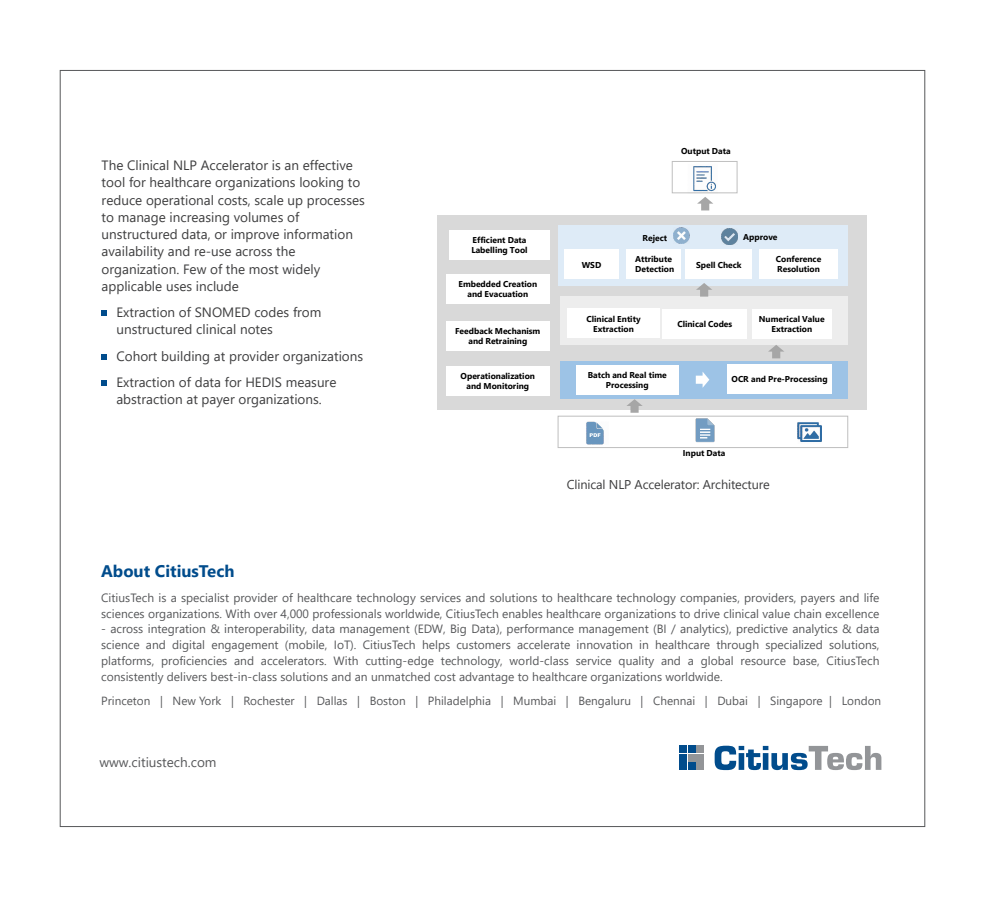
<style>
.page{position:relative;width:985px;height:897px;background:#fff}
.page>*{position:absolute;margin:0;border:0;box-sizing:border-box;transform-origin:0 0}
.t1{font:700 16.8px "Segoe UI";color:#014c8c}
.t2{font:13.5px/17.2px "Segoe UI";color:#3e3e3f}
.t3{font:13.5px "Segoe UI";color:#57585a}
.t4{font:12.75px "Segoe UI";letter-spacing:-.01em;color:#3e3e3f}
.t5{font:12px/15.9px "Segoe UI";color:#57585a}
.t6{font:11.85px "Segoe UI";color:#57585a}
.t7{font:700 8.55px/10.2px "Segoe UI";color:#000;text-align:center}
</style>
<div class="page">
<div style="left:679px;top:763px;width:7px;height:7px;background:#014c8c"></div>
<div style="left:679px;top:746px;width:7px;height:7px;background:#014c8c"></div>
<div style="left:696px;top:746px;width:7px;height:7px;background:#939598"></div>
<div style="left:696px;top:763px;width:7px;height:7px;background:#939598"></div>
<div style="left:688px;top:763px;width:7px;height:7px;background:#014c8c"></div>
<div style="left:688px;top:746px;width:7px;height:7px;background:#014c8c"></div>
<div style="left:679px;top:754px;width:7px;height:7px;background:#014c8c"></div>
<div style="left:696px;top:754px;width:7px;height:7px;background:#939598"></div>
<div style="left:688px;top:754px;width:7px;height:7px;background:#939598"></div>
<svg style="left:714px;top:746px;width:167px;height:24px"></svg>
<svg style="left:102px;top:311px;width:5px;height:5px"></svg>
<svg style="left:102px;top:354px;width:5px;height:5px"></svg>
<svg style="left:102px;top:381px;width:5px;height:5px"></svg>
<div style="left:437px;top:216px;width:429px;height:194px;background:#d9d9d9"></div>
<div style="left:560px;top:361px;width:287px;height:38px;background:#9dc3e6"></div>
<div style="left:557px;top:416px;width:291px;height:32px;border:1px solid #bfbfbf"></div>
<img style="left:586px;top:421px;width:18px;height:24px">
<img style="left:691px;top:416px;width:28px;height:27px">
<img style="left:797px;top:422px;width:24px;height:20px">
<div style="left:576px;top:365px;width:102px;height:29px;background:#fff"></div>
<div style="left:727px;top:364px;width:104px;height:29px;background:#fff"></div>
<div style="left:560px;top:296px;width:287px;height:48px;background:#ededed"></div>
<div style="left:567px;top:309px;width:92px;height:29px;background:#fff"></div>
<div style="left:751px;top:309px;width:80px;height:29px;background:#fff"></div>
<div style="left:662px;top:309px;width:85px;height:30px;background:#fff"></div>
<div style="left:558px;top:226px;width:289px;height:60px;background:#deebf7"></div>
<div style="left:671px;top:161px;width:66px;height:32px;border:1px solid #bfbfbf"></div>
<img style="left:687px;top:166px;width:30px;height:27px">
<div style="left:626px;top:249px;width:55px;height:29px;background:#fff"></div>
<div style="left:685px;top:250px;width:66px;height:29px;background:#fff"></div>
<div style="left:564px;top:250px;width:55px;height:29px;background:#fff"></div>
<div style="left:759px;top:249px;width:78px;height:29px;background:#fff"></div>
<svg style="left:627px;top:399px;width:15px;height:14px"></svg>
<svg style="left:768px;top:345px;width:16px;height:13px"></svg>
<svg style="left:695px;top:372px;width:14px;height:16px"></svg>
<svg style="left:696px;top:283px;width:16px;height:14px"></svg>
<svg style="left:697px;top:197px;width:16px;height:13px"></svg>
<img style="left:673px;top:227px;width:16px;height:16px">
<img style="left:721px;top:229px;width:16px;height:15px">
<div style="left:449px;top:231px;width:101px;height:29px;background:#fff"></div>
<div style="left:446px;top:274px;width:103px;height:29px;background:#fff"></div>
<div style="left:446px;top:321px;width:103px;height:29px;background:#fff"></div>
<div style="left:446px;top:367px;width:103px;height:29px;background:#fff"></div>
<p class="t2" style="left:102px;top:155px;width:265px">The Clinical NLP Accelerator is an effective tool for healthcare organizations looking to reduce operational costs, scale up processes to manage increasing volumes of unstructured data, or improve information availability and re-use across the organization. Few of the most widely applicable uses include</p>
<p class="t2" style="left:116px;top:302px;width:206px">Extraction of SNOMED codes from unstructured clinical notes</p>
<p class="t2" style="left:116px;top:341px;width:248px;line-height:26.2px">Cohort building at provider organizations<br>Extraction of data for HEDIS measure</p>
<p class="t2" style="left:116px;top:389px;width:207px">abstraction at payer organizations.</p>
<h1 class="t1" style="left:101px;top:555px;width:135px">About CitiusTech</h1>
<p class="t7" style="left:681px;top:145px;width:51px">Output Data</p>
<p class="t7" style="left:471px;top:234px;width:58px;text-align:left">Efficient Data<br>Labelling Tool</p>
<p class="t7" style="left:458px;top:278px;width:80px">Embedded Creation and Evacuation</p>
<p class="t7" style="left:455px;top:325px;width:87px">Feedback Mechanism and Retraining</p>
<p class="t7" style="left:460px;top:370px;width:76px">Operationalization and Monitoring</p>
<p class="t7" style="left:642px;top:232px;width:26px">Reject</p>
<p class="t7" style="left:743px;top:231px;width:36px">Approve</p>
<p class="t7" style="left:581px;top:259px;width:21px">WSD</p>
<p class="t7" style="left:696px;top:259px;width:47px">Spell Check</p>
<p class="t7" style="left:775px;top:253px;width:47px;text-align:left">Conference<br>Resolution</p>
<p class="t7" style="left:635px;top:253px;width:41px;text-align:left">Attribute<br>Detection</p>
<p class="t7" style="left:586px;top:313px;width:56px">Clinical Entity<br>Extraction</p>
<p class="t7" style="left:758px;top:313px;width:67px">Numerical Value<br>Extraction</p>
<p class="t7" style="left:677px;top:318px;width:56px">Clinical Codes</p>
<p class="t7" style="left:587px;top:369px;width:81px">Batch and Real time<br>Processing</p>
<p class="t7" style="left:731px;top:373px;width:98px">OCR and Pre-Processing</p>
<p class="t7" style="left:682px;top:447px;width:44px">Input Data</p>
<p class="t4" style="left:566px;top:472px;width:205px">Clinical NLP Accelerator: Architecture</p>
<p class="t5" style="left:101px;top:588px;width:779px">CitiusTech is a specialist provider of healthcare technology services and solutions to healthcare technology companies, providers, payers and life sciences organizations. With over 4,000 professionals worldwide, CitiusTech enables healthcare organizations to drive clinical value chain excellence</p>
<p class="t5" style="left:101px;top:620px;width:779px;text-align:justify">- across integration &amp; interoperability, data management (EDW, Big Data), performance management (BI / analytics), predictive analytics &amp; data science and digital engagement (mobile, IoT). CitiusTech helps customers accelerate innovation in healthcare through specialized solutions, platforms, proficiencies and accelerators. With cutting-edge technology, world-class service quality and a global resource base, CitiusTech consistently delivers best-in-class solutions and an unmatched cost advantage to healthcare organizations worldwide.</p>
<p class="t6" style="left:101px;top:690px;width:781px">Princeton | New York | Rochester | Dallas | Boston | Philadelphia | Mumbai | Bengaluru | Chennai | Dubai | Singapore | London</p>
<p class="t3" style="left:99px;top:749px;width:119px">www.citiustech.com</p>
</div>
